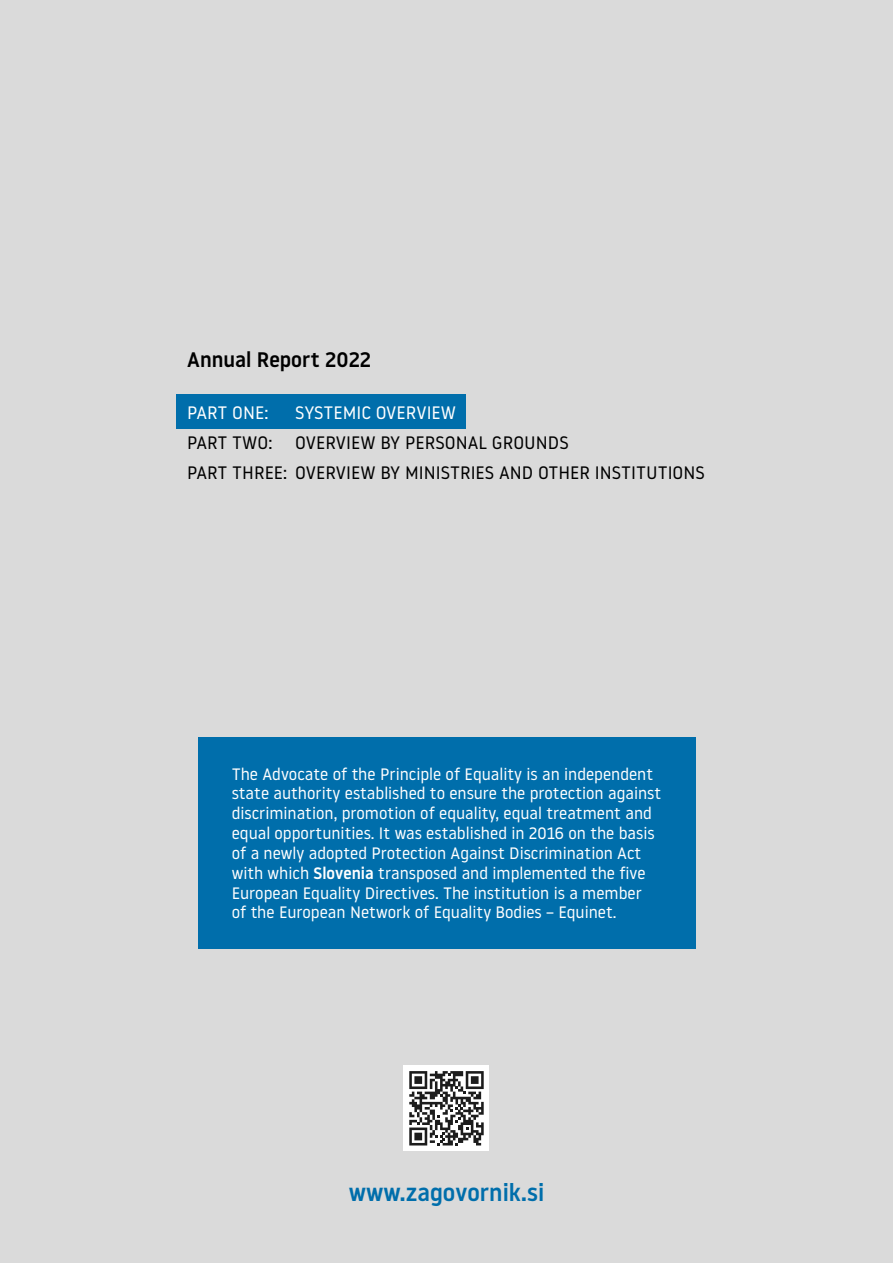
<style>
.page{position:relative;width:893px;height:1263px;background:#dadada}
.page>*{position:absolute;margin:0;border:0;box-sizing:border-box;transform-origin:0 0}
.t1{font:500 24px "Noway";color:#006eab}
.t2{font:500 21px "Noway";color:#000}
.t3{font:18px/30px "Noway";color:#000}
.t4{font:18px "Noway";color:#fff}
.t5{font:16.5px/19.8px "Noway";color:#fff}
.s1{font-weight:500}
</style>
<div class="page">
<div style="left:198px;top:737px;width:497px;height:211px;background:#006eab"></div>
<div style="left:176px;top:394px;width:290px;height:34px;background:#006eab"></div>
<div style="left:404px;top:1066px;width:85px;height:85px;background:#fff"></div>
<svg style="left:409px;top:1071px;width:75px;height:74px"></svg>
<p class="t2" style="left:187px;top:345px;width:185px">Annual Report 2022</p>
<p class="t4" style="left:187px;top:400px;width:83px">PART ONE:</p>
<p class="t4" style="left:295px;top:400px;width:162px">SYSTEMIC OVERVIEW</p>
<p class="t3" style="left:187px;top:427px;width:87px">PART TWO:</p>
<p class="t3" style="left:187px;top:427px;width:519px;text-indent:108px">OVERVIEW BY PERSONAL GROUNDS<br>PART THREE: OVERVIEW BY MINISTRIES AND OTHER INSTITUTIONS</p>
<p class="t5" style="left:232px;top:763px;width:431px">The Advocate of the Principle of Equality is an independent state authority established to ensure the protection against discrimination, promotion of equality, equal treatment and equal opportunities. It was established in 2016 on the basis of a newly adopted Protection Against Discrimination Act with which <span class="s1">Slovenia</span> transposed and implemented the five European Equality Directives. The institution is a member<br>of the European Network of Equality Bodies – Equinet.</p>
<h1 class="t1" style="left:349px;top:1176px;width:197px">www.zagovornik.si</h1>
</div>
